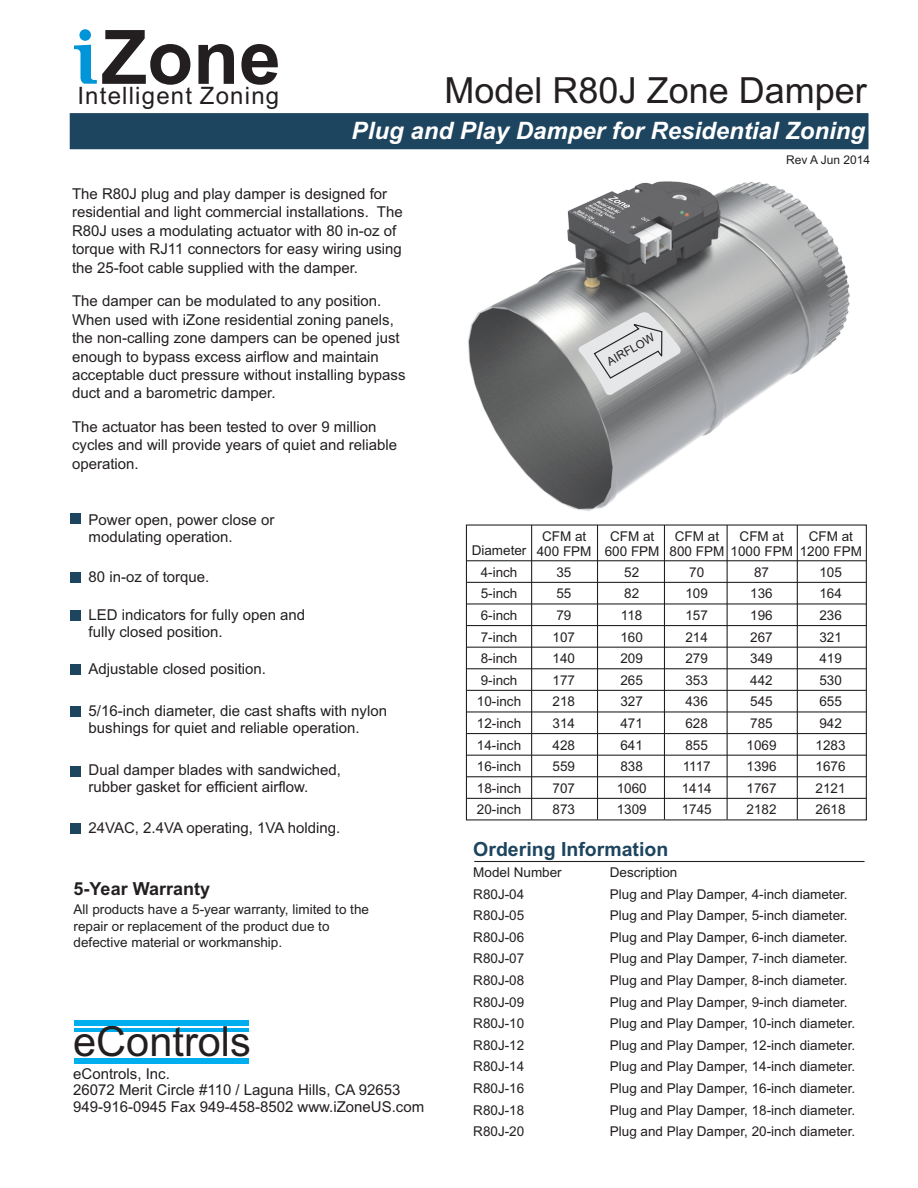
<style>
.page{position:relative;width:918px;height:1188px;background:#fff}
.page>*{position:absolute;margin:0;border:0;box-sizing:border-box;transform-origin:0 0}
.t1{font:700 75.15px "Arial";color:#231f20}
.t2{font:41.55px "Arial";color:#231f20}
.t3{font:36px "Arial";color:#231f20}
.t4{font:italic 700 24px "Arial";color:#fff}
.t5{font:24px "Arial";letter-spacing:.05em;color:#231f20}
.t6{font:700 19.5px "Arial";color:#1e455f}
.t7{font:700 18px "Arial";color:#231f20}
.t8{font:15px/18.5px "Arial";color:#231f20}
.t9{font:13.5px/21.6px "Arial";color:#231f20;text-align:center}
.t10{font:12px "Arial";color:#231f20}
.t11{font:11.55px "Arial";color:#231f20}
</style>
<div class="page">
<hr style="left:474px;top:861px;width:391px;height:1px;background:#231f20">
<img style="left:468px;top:181px;width:382px;height:330px">
<svg style="left:577px;top:312px;width:105px;height:84px;background:#c1c2c3"></svg>
<svg style="left:573px;top:196px;width:77px;height:38px;background:#7d7d80"></svg>
<hr style="left:466px;top:560px;width:401px;height:1px;background:#231f20">
<hr style="left:466px;top:582px;width:400px;height:1px;background:#231f20">
<hr style="left:466px;top:603px;width:400px;height:2px;background:#231f20">
<hr style="left:466px;top:625px;width:400px;height:1px;background:#231f20">
<hr style="left:466px;top:647px;width:400px;height:1px;background:#231f20">
<hr style="left:466px;top:668px;width:400px;height:1px;background:#231f20">
<hr style="left:466px;top:690px;width:400px;height:1px;background:#231f20">
<hr style="left:466px;top:711px;width:400px;height:2px;background:#231f20">
<hr style="left:466px;top:733px;width:400px;height:1px;background:#231f20">
<hr style="left:466px;top:755px;width:400px;height:1px;background:#231f20">
<hr style="left:466px;top:776px;width:400px;height:1px;background:#231f20">
<hr style="left:466px;top:798px;width:400px;height:1px;background:#231f20">
<div style="left:466px;top:524px;width:401px;height:296px;border:1px solid #231f20"></div>
<hr style="left:531px;top:525px;width:1px;height:294px;background:#231f20">
<hr style="left:597px;top:525px;width:1px;height:294px;background:#231f20">
<hr style="left:664px;top:525px;width:1px;height:294px;background:#231f20">
<hr style="left:727px;top:525px;width:1px;height:294px;background:#231f20">
<hr style="left:797px;top:525px;width:1px;height:294px;background:#231f20">
<svg style="left:74px;top:45px;width:23px;height:39px"></svg>
<div style="left:79px;top:29px;width:12px;height:12px;background:#0095d9;border-radius:50%"></div>
<div style="left:69px;top:113px;width:800px;height:37px;background:#1e455f"></div>
<div style="left:71px;top:514px;width:10px;height:10px;background:#1e455f"></div>
<div style="left:71px;top:572px;width:10px;height:11px;background:#1e455f"></div>
<div style="left:71px;top:610px;width:10px;height:10px;background:#1e455f"></div>
<div style="left:71px;top:706px;width:10px;height:11px;background:#1e455f"></div>
<div style="left:71px;top:766px;width:10px;height:11px;background:#1e455f"></div>
<div style="left:71px;top:824px;width:10px;height:10px;background:#1e455f"></div>
<div style="left:71px;top:664px;width:10px;height:10px;background:#1e455f"></div>
<hr style="left:75px;top:1028px;width:174px;height:3px;background:#00aeef">
<div style="left:75px;top:1020px;width:174px;height:5px;background:#00aeef"></div>
<div style="left:75px;top:1058px;width:174px;height:5px;background:#00aeef"></div>
<h1 class="t1" style="left:101px;top:29px;width:181px">Zone</h1>
<h3 class="t5" style="left:77px;top:86px;width:203px">Intelligent Zoning</h3>
<h3 class="t3" style="left:445px;top:77px;width:424px">Model R80J Zone Damper</h3>
<h3 class="t4" style="left:352px;top:122px;width:515px">Plug and Play Damper for Residential Zoning</h3>
<p class="t10" style="left:786px;top:155px;width:86px">Rev A Jun 2014</p>
<p class="t8" style="left:72px;top:186px;width:332px">The R80J plug and play damper is designed for residential and light commercial installations. The R80J uses a modulating actuator with 80 in-oz of torque with RJ11 connectors for easy wiring using the 25-foot cable supplied with the damper.</p>
<p class="t8" style="left:72px;top:293px;width:335px">The damper can be modulated to any position.<br>When used with iZone residential zoning panels, the non-calling zone dampers can be opened just enough to bypass excess airflow and maintain acceptable duct pressure without installing bypass duct and a barometric damper.</p>
<p class="t8" style="left:72px;top:419px;width:327px">The actuator has been tested to over 9 million cycles and will provide years of quiet and reliable operation.</p>
<p class="t8" style="left:89px;top:513px;width:187px;line-height:16.8px">Power open, power close or modulating operation.</p>
<p class="t8" style="left:89px;top:569px;width:122px">80 in-oz of torque.</p>
<p class="t8" style="left:89px;top:608px;width:218px;line-height:16.8px">LED indicators for fully open and fully closed position.</p>
<p class="t8" style="left:89px;top:661px;width:179px">Adjustable closed position.</p>
<p class="t8" style="left:89px;top:704px;width:300px;line-height:16.8px">5/16-inch diameter, die cast shafts with nylon bushings for quiet and reliable operation.</p>
<p class="t8" style="left:89px;top:763px;width:254px;line-height:16.8px">Dual damper blades with sandwiched, rubber gasket for efficient airflow.</p>
<p class="t8" style="left:89px;top:820px;width:253px">24VAC, 2.4VA operating, 1VA holding.</p>
<h3 class="t7" style="left:74px;top:881px;width:138px">5-Year Warranty</h3>
<p class="t9" style="left:74px;top:902px;width:297px;line-height:16.6px;text-align:left">All products have a 5-year warranty, limited to the repair or replacement of the product due to defective material or workmanship.</p>
<h2 class="t2" style="left:73px;top:1026px;width:179px">eControls</h2>
<p class="t8" style="left:73px;top:1066px;width:353px;line-height:16.8px">eControls, Inc.<br>26072 Merit Circle #110 / Laguna Hills, CA 92653<br>949-916-0945 Fax 949-458-8502 www.iZoneUS.com</p>
<p class="t11" style="left:606px;top:358px;width:54px;rotate:-30deg">AIRFLOW</p>
<p class="t9" style="left:472px;top:541px;width:56px">Diameter<br>4-inch<br>5-inch<br>6-inch<br>7-inch<br>8-inch<br>9-inch<br>10-inch<br>12-inch<br>14-inch<br>16-inch<br>18-inch<br>20-inch</p>
<p class="t9" style="left:537px;top:529px;width:56px;line-height:15.1px">CFM at<br>400 FPM</p>
<p class="t9" style="left:605px;top:529px;width:56px;line-height:15.1px">CFM at<br>600 FPM</p>
<p class="t9" style="left:670px;top:529px;width:56px;line-height:15.1px">CFM at<br>800 FPM</p>
<p class="t9" style="left:731px;top:529px;width:64px;line-height:15.1px">CFM at<br>1000 FPM</p>
<p class="t9" style="left:800px;top:529px;width:64px;line-height:15.1px">CFM at<br>1200 FPM</p>
<p class="t9" style="left:553px;top:562px;width:24px;text-align:left">35<br>55<br>79<br>107<br>140<br>177<br>218<br>314<br>428<br>559<br>707<br>873</p>
<p class="t9" style="left:617px;top:562px;width:32px">52<br>82<br>118<br>160<br>209<br>265<br>327<br>471<br>641<br>838<br>1060<br>1309</p>
<p class="t9" style="left:682px;top:562px;width:32px">70<br>109<br>157<br>214<br>279<br>353<br>436<br>628<br>855<br>1117<br>1414<br>1745</p>
<p class="t9" style="left:747px;top:562px;width:32px">87<br>136<br>196<br>267<br>349<br>442<br>545<br>785<br>1069<br>1396<br>1767<br>2182</p>
<p class="t9" style="left:816px;top:562px;width:32px;text-align:left">105<br>164<br>236<br>321<br>419<br>530<br>655<br>942<br>1283<br>1676<br>2121<br>2618</p>
<h3 class="t6" style="left:473px;top:842px;width:197px">Ordering Information</h3>
<p class="t9" style="left:473px;top:863px;width:90px;text-align:left">Model Number<br>R80J-04<br>R80J-05<br>R80J-06<br>R80J-07<br>R80J-08<br>R80J-09<br>R80J-10<br>R80J-12<br>R80J-14<br>R80J-16<br>R80J-18<br>R80J-20</p>
<p class="t9" style="left:610px;top:863px;width:247px;text-align:left">Description<br>Plug and Play Damper, 4-inch diameter.<br>Plug and Play Damper, 5-inch diameter.<br>Plug and Play Damper, 6-inch diameter.<br>Plug and Play Damper, 7-inch diameter.<br>Plug and Play Damper, 8-inch diameter.<br>Plug and Play Damper, 9-inch diameter.<br>Plug and Play Damper, 10-inch diameter.<br>Plug and Play Damper, 12-inch diameter.<br>Plug and Play Damper, 14-inch diameter.<br>Plug and Play Damper, 16-inch diameter.<br>Plug and Play Damper, 18-inch diameter.<br>Plug and Play Damper, 20-inch diameter.</p>
</div>
